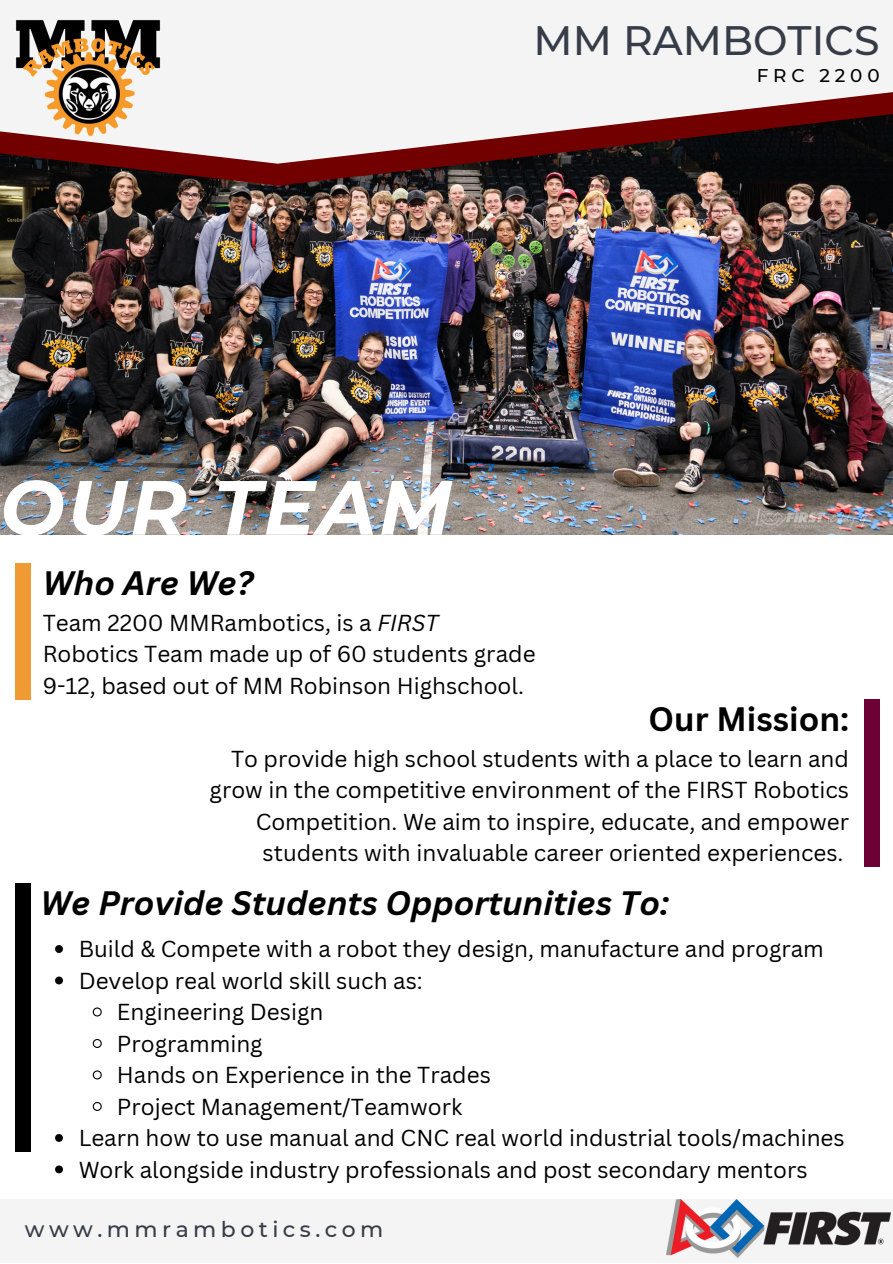
<style>
.page{position:relative;width:893px;height:1264px;background:#fff}
.page>*{position:absolute;margin:0;border:0;box-sizing:border-box;transform-origin:0 0}
.t1{font:italic 700 76.65px "Montserrat";letter-spacing:.035em;color:#fff}
.t2{font:500 40.95px "Montserrat";color:#363d48}
.t3{font:italic 700 33px "Canva Sans";color:#000}
.t4{font:700 33px "Canva Sans";color:#000}
.t5{font:22.5px/31.5px "Canva Sans";color:#000}
.t6{font:500 21.9px "Montserrat";letter-spacing:.205em;color:#363d48}
.t7{font:500 18.3px "Montserrat";letter-spacing:.265em;color:#000}
.s1{font-style:italic}
</style>
<div class="page">
<div style="left:0;top:1199px;width:892px;height:63px;background:#f4f4f4"></div>
<img style="left:0;top:186px;width:892px;height:348px">
<svg style="left:0;top:164px;width:892px;height:22px"></svg>
<svg style="left:0;top:0;width:892px;height:164px;fill:#f4f4f4"></svg>
<img style="left:15px;top:19px;width:145px;height:117px">
<img style="left:666px;top:1199px;width:224px;height:58px">
<div style="left:15px;top:563px;width:15px;height:136px;background:#f09a34"></div>
<div style="left:864px;top:699px;width:15px;height:168px;background:#6d0034"></div>
<svg style="left:55px;top:945px;width:8px;height:7px"></svg>
<svg style="left:55px;top:976px;width:8px;height:8px"></svg>
<svg style="left:92px;top:1007px;width:10px;height:10px"></svg>
<svg style="left:92px;top:1039px;width:10px;height:9px"></svg>
<svg style="left:92px;top:1070px;width:10px;height:10px"></svg>
<svg style="left:92px;top:1102px;width:10px;height:9px"></svg>
<svg style="left:55px;top:1134px;width:8px;height:7px"></svg>
<svg style="left:55px;top:1165px;width:8px;height:8px"></svg>
<div style="left:15px;top:883px;width:15px;height:268px;background:#000"></div>
<p class="t2" style="left:533px;top:15px;width:347px">MM RAMBOTICS</p>
<p class="t7" style="left:756px;top:65px;width:124px">FRC 2200</p>
<p class="t1" style="left:0;top:460px;width:453px">OUR TEAM</p>
<p class="t3" style="left:43px;top:559px;width:212px">Who Are We?</p>
<p class="t5" style="left:43px;top:606px;width:494px">Team 2200 MMRambotics, is a <span class="s1">FIRST<br></span>Robotics Team made up of 60 students grade<br>9-12, based out of MM Robinson Highschool.</p>
<p class="t4" style="left:648px;top:695px;width:202px">Our Mission:</p>
<p class="t5" style="left:209px;top:742px;width:641px;text-align:right">To provide high school students with a place to learn and grow in the competitive environment of the FIRST Robotics Competition. We aim to inspire, educate, and empower students with invaluable career oriented experiences.</p>
<p class="t3" style="left:40px;top:879px;width:630px">We Provide Students Opportunities To:</p>
<p class="t5" style="left:79px;top:932px;width:746px">Build &amp; Compete with a robot they design, manufacture and program</p>
<p class="t5" style="left:79px;top:964px;width:345px">Develop real world skill such as:</p>
<p class="t5" style="left:117px;top:995px;width:208px">Engineering Design</p>
<p class="t5" style="left:117px;top:1027px;width:147px">Programming</p>
<p class="t5" style="left:117px;top:1058px;width:375px">Hands on Experience in the Trades</p>
<p class="t5" style="left:117px;top:1090px;width:347px">Project Management/Teamwork</p>
<p class="t5" style="left:79px;top:1121px;width:767px">Learn how to use manual and CNC real world industrial tools/machines</p>
<p class="t5" style="left:79px;top:1153px;width:730px">Work alongside industry professionals and post secondary mentors</p>
<p class="t6" style="left:25px;top:1215px;width:360px">www.mmrambotics.com</p>
</div>
